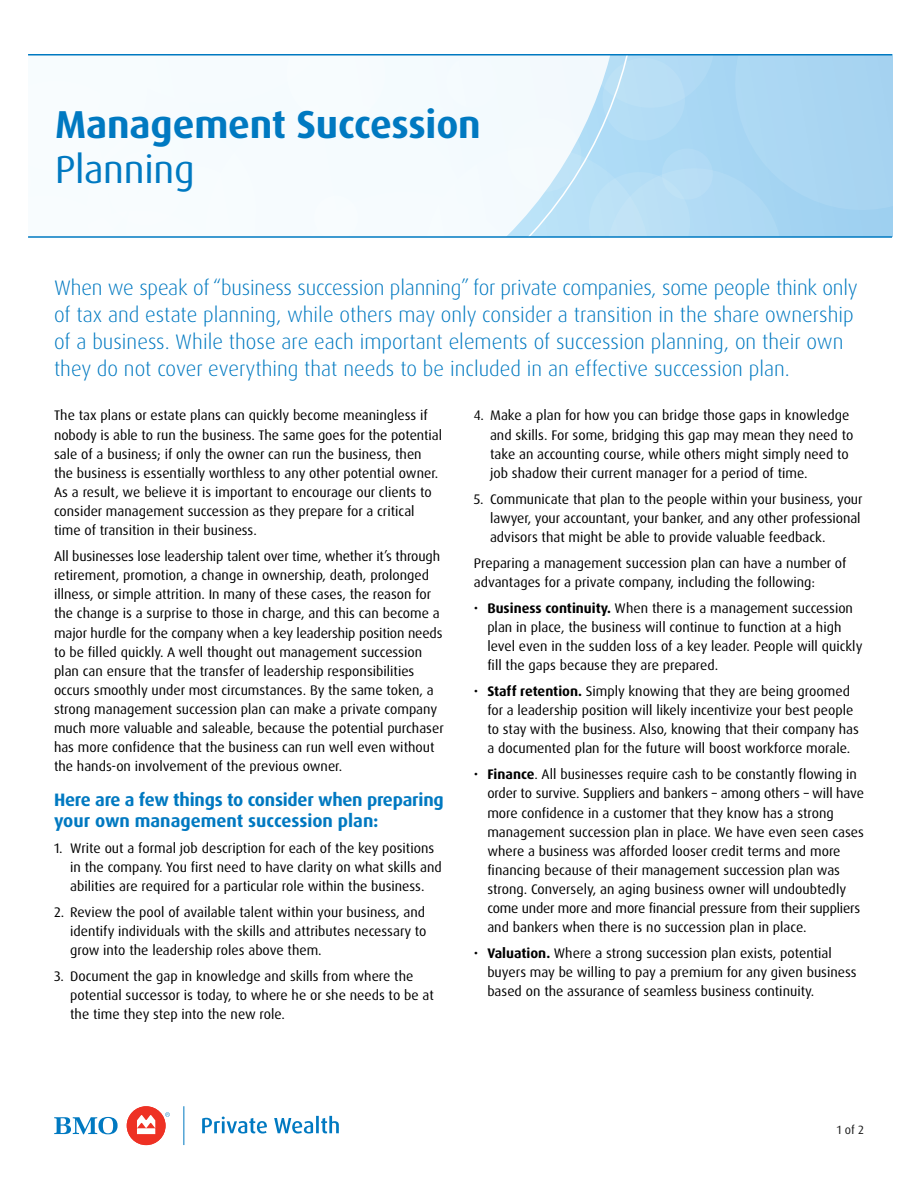
<style>
.page{position:relative;width:918px;height:1188px;background:#fff}
.page>*{position:absolute;margin:0;border:0;box-sizing:border-box;transform-origin:0 0}
.Title_H1{font:700 39px/45px "Dax Pro";letter-spacing:-.005em;color:#0079c1}
.Intro_H2{font:300 21px/27px "Dax Pro";color:#0079c1}
.Subhead_H3{font:700 18px/21px "Dax Pro";letter-spacing:-.01em;color:#0079c1}
.Body_P{font:13.8px/19.2px "Dax Pro";color:#000}
.t1{font:12px "Dax Pro";color:#000}
.s1{font-weight:400}
.s2{font-weight:700}
</style>
<div class="page">
<div style="left:127px;top:1106px;width:39px;height:39px;background:#ee3124;border-radius:50%"></div>
<svg style="left:137px;top:1115px;width:18px;height:19px"></svg>
<svg style="left:202px;top:1117px;width:65px;height:17px"></svg>
<svg style="left:274px;top:1116px;width:65px;height:18px"></svg>
<svg style="left:54px;top:1117px;width:64px;height:17px"></svg>
<svg style="left:165px;top:1112px;width:5px;height:5px"></svg>
<svg style="left:183px;top:1106px;width:1px;height:39px"></svg>
<svg style="left:640px;top:56px;width:252px;height:180px;background:#abd7f2"></svg>
<svg style="left:372px;top:56px;width:268px;height:180px"></svg>
<hr style="left:28px;top:54px;width:864px;height:2px;background:#0079c1">
<hr style="left:28px;top:236px;width:864px;height:2px;background:#0079c1">
<h1 class="Title_H1" style="left:55px;top:103px;width:427px">Management Succession<br><span class="s1">Planning</span></h1>
<h2 class="Intro_H2" style="left:54px;top:274px;width:805px">When we speak of “business succession planning” for private companies, some people think only of tax and estate planning, while others may only consider a transition in the share ownership of a business. While those are each important elements of succession planning, on their own they do not cover everything that needs to be included in an effective succession plan.</h2>
<p class="Body_P" style="left:54px;top:406px;width:390px">The tax plans or estate plans can quickly become meaningless if nobody is able to run the business. The same goes for the potential sale of a business; if only the owner can run the business, then the business is essentially worthless to any other potential owner.<br>As a result, we believe it is important to encourage our clients to consider management succession as they prepare for a critical time of transition in their business.</p>
<p class="Body_P" style="left:54px;top:547px;width:391px">All businesses lose leadership talent over time, whether it’s through retirement, promotion, a change in ownership, death, prolonged illness, or simple attrition. In many of these cases, the reason for the change is a surprise to those in charge, and this can become a major hurdle for the company when a key leadership position needs to be filled quickly. A well thought out management succession plan can ensure that the transfer of leadership responsibilities occurs smoothly under most circumstances. By the same token, a strong management succession plan can make a private company much more valuable and saleable, because the potential purchaser has more confidence that the business can run well even without the hands-on involvement of the previous owner.</p>
<h3 class="Subhead_H3" style="left:54px;top:789px;width:391px">Here are a few things to consider when preparing your own management succession plan:</h3>
<p class="Body_P" style="left:70px;top:838px;width:373px;text-indent:-16px">1. Write out a formal job description for each of the key positions in the company. You first need to have clarity on what skills and abilities are required for a particular role within the business.</p>
<p class="Body_P" style="left:70px;top:903px;width:358px;text-align:justify;text-indent:-16px">2. Review the pool of available talent within your business, and identify individuals with the skills and attributes necessary to grow into the leadership roles above them.</p>
<p class="Body_P" style="left:70px;top:967px;width:365px;text-indent:-16px">3. Document the gap in knowledge and skills from where the potential successor is today, to where he or she needs to be at the time they step into the new role.</p>
<p class="Body_P" style="left:490px;top:406px;width:365px;text-indent:-16px">4. Make a plan for how you can bridge those gaps in knowledge and skills. For some, bridging this gap may mean they need to take an accounting course, while others might simply need to job shadow their current manager for a period of time.</p>
<p class="Body_P" style="left:490px;top:489px;width:374px;text-indent:-16px">5. Communicate that plan to the people within your business, your lawyer, your accountant, your banker, and any other professional advisors that might be able to provide valuable feedback.</p>
<p class="Body_P" style="left:474px;top:553px;width:374px">Preparing a management succession plan can have a number of advantages for a private company, including the following:</p>
<p class="Body_P" style="left:487px;top:598px;width:377px;text-indent:-14px">• <span class="s2">Business continuity.</span> When there is a management succession plan in place, the business will continue to function at a high level even in the sudden loss of a key leader. People will quickly fill the gaps because they are prepared.</p>
<p class="Body_P" style="left:487px;top:682px;width:373px;text-indent:-14px">• <span class="s2">Staff retention.</span> Simply knowing that they are being groomed for a leadership position will likely incentivize your best people to stay with the business. Also, knowing that their company has a documented plan for the future will boost workforce morale.</p>
<p class="Body_P" style="left:487px;top:765px;width:378px;text-indent:-14px">• <span class="s2">Finance</span>. All businesses require cash to be constantly flowing in order to survive. Suppliers and bankers – among others – will have more confidence in a customer that they know has a strong management succession plan in place. We have even seen cases where a business was afforded looser credit terms and more financing because of their management succession plan was strong. Conversely, an aging business owner will undoubtedly come under more and more financial pressure from their suppliers and bankers when there is no succession plan in place.</p>
<p class="Body_P" style="left:487px;top:944px;width:371px;text-indent:-14px">• <span class="s2">Valuation.</span> Where a strong succession plan exists, potential buyers may be willing to pay a premium for any given business based on the assurance of seamless business continuity.</p>
<p class="t1" style="left:837px;top:1122px;width:29px">1 of 2</p>
</div>
